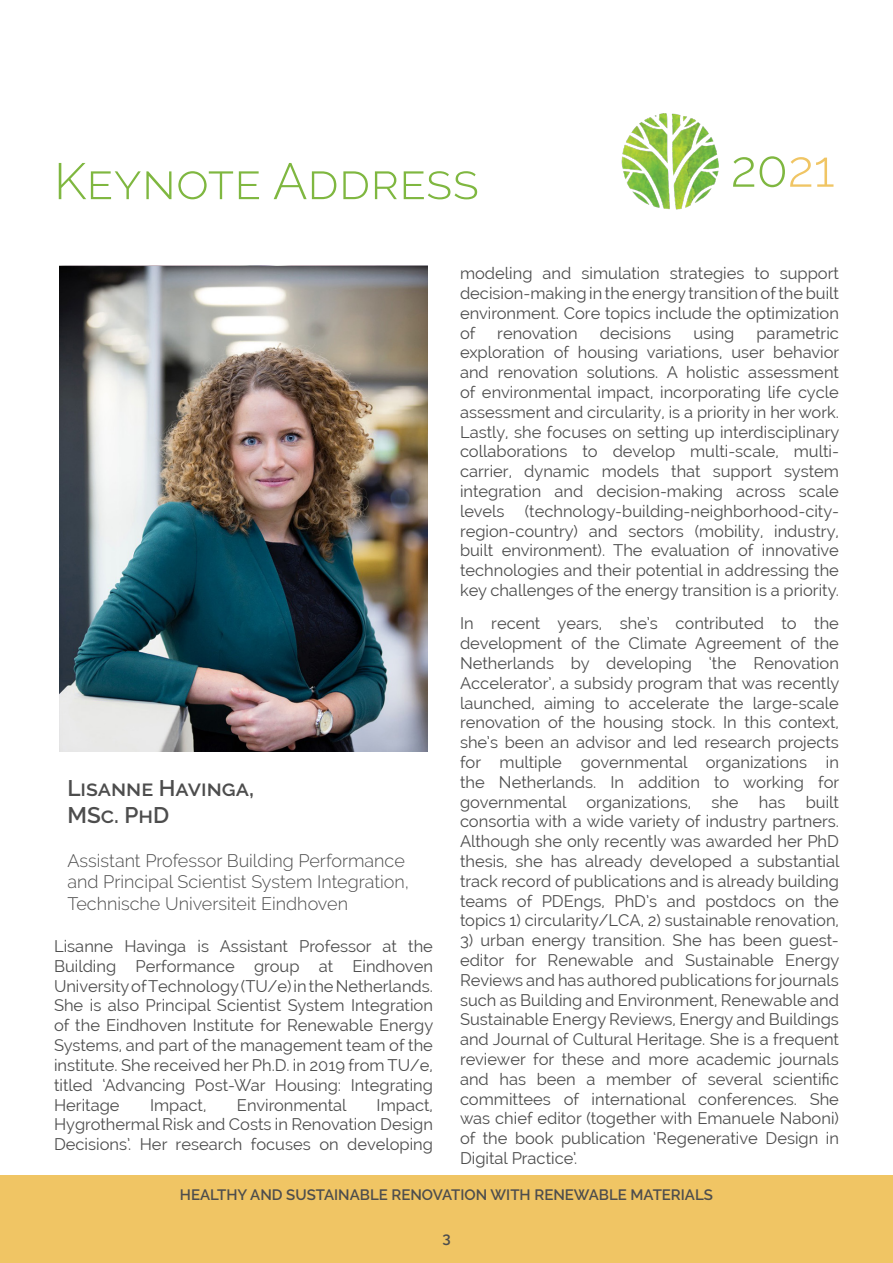
<style>
.page{position:relative;width:893px;height:1263px;background:#fff}
.page>*{position:absolute;margin:0;border:0;box-sizing:border-box;transform-origin:0 0}
.t1{font:300 51px "Raleway";color:#7fb740}
.t2{font:600 22.5px/27px "Raleway";color:#4d4d4d}
.t3{font:300 18px/21.6px "Raleway";color:#4d4d4d}
.t4{font:16.5px/19.8px "Raleway";color:#4d4d4d;text-align:justify}
.t5{font:600 15px "Raleway";color:#4d4d4d}
.s1{color:#f0c564}
</style>
<div class="page">
<div style="left:0;top:1176px;width:893px;height:87px;background:#f0c564"></div>
<img style="left:59px;top:266px;width:369px;height:486px">
<img style="left:621px;top:113px;width:98px;height:97px">
<h1 class="t1" style="left:54px;top:151px;width:427px">Keynote Address</h1>
<h1 class="t1" style="left:731px;top:139px;width:105px">20<span class="s1">21</span></h1>
<h2 class="t2" style="left:68px;top:775px;width:188px">Lisanne Havinga,<br>MSc. PhD</h2>
<p class="t3" style="left:68px;top:849px;width:343px">Assistant Professor Building Performance and Principal Scientist System Integration,<br>Technische Universiteit Eindhoven</p>
<p class="t4" style="left:54px;top:936px;width:381px">Lisanne Havinga is Assistant Professor at the Building Performance group at Eindhoven University of Technology (TU/e) in the Netherlands.<br>She is also Principal Scientist System Integration of the Eindhoven Institute for Renewable Energy Systems, and part of the management team of the institute. She received her Ph.D. in 2019 from TU/e, titled ‘Advancing Post-War Housing: Integrating Heritage</p>
<p class="t4" style="left:150px;top:1095px;width:58px">Impact,</p>
<p class="t4" style="left:237px;top:1095px;width:111px">Environmental</p>
<p class="t4" style="left:54px;top:1095px;width:380px;text-indent:323px">Impact, Hygrothermal Risk and Costs in Renovation Design Decisions’. Her research focuses on developing</p>
<p class="t4" style="left:460px;top:263px;width:380px">modeling and simulation strategies to support decision-making in the energy transition of the built environment. Core topics include the optimization of</p>
<p class="t4" style="left:460px;top:323px;width:381px;text-indent:296px">parametric exploration of housing variations, user behavior and renovation solutions. A holistic assessment of environmental impact, incorporating life cycle assessment and circularity, is a priority in her work.<br>Lastly, she focuses on setting up interdisciplinary collaborations to develop multi-scale, multi&shy;carrier, dynamic models that support system integration and decision-making across scale levels (technology-building-neighborhood-city&shy;region-country) and sectors (mobility, industry, built environment). The evaluation of innovative technologies and their potential in addressing the key challenges of the energy transition is a priority.</p>
<p class="t4" style="left:460px;top:613px;width:381px">In recent years, she’s contributed to the development of the Climate Agreement of the Netherlands by developing ‘the Renovation Accelerator’, a subsidy program that was recently launched, aiming to accelerate the large-scale renovation of the housing stock. In this context, she’s been an advisor and led research projects for multiple governmental organizations in the Netherlands. In addition to working for governmental organizations, she has built consortia with a wide variety of industry partners.<br>Although she only recently was awarded her PhD thesis, she has already developed a substantial track record of publications and is already building teams of PDEngs, PhD’s and postdocs on the topics 1) circularity/LCA, 2) sustainable renovation,</p>
<p class="t4" style="left:460px;top:930px;width:381px">3) urban energy transition. She has been guest&shy;editor for Renewable and Sustainable Energy Reviews and has authored publications for journals such as Building and Environment, Renewable and Sustainable Energy Reviews, Energy and Buildings and Journal of Cultural Heritage. She is a frequent reviewer for these and more academic journals and has been a member of several scientific committees of international conferences. She was chief editor (together with Emanuele Naboni) of the book publication ‘Regenerative Design in Digital Practice’.</p>
<p class="t4" style="left:497px;top:323px;width:82px">renovation</p>
<p class="t4" style="left:600px;top:323px;width:73px">decisions</p>
<p class="t4" style="left:693px;top:323px;width:43px">using</p>
<p class="t5" style="left:180px;top:1186px;width:535px">HEALTHY AND SUSTAINABLE RENOVATION WITH RENEWABLE MATERIALS</p>
<p class="t5" style="left:442px;top:1229px;width:10px">3</p>
</div>
